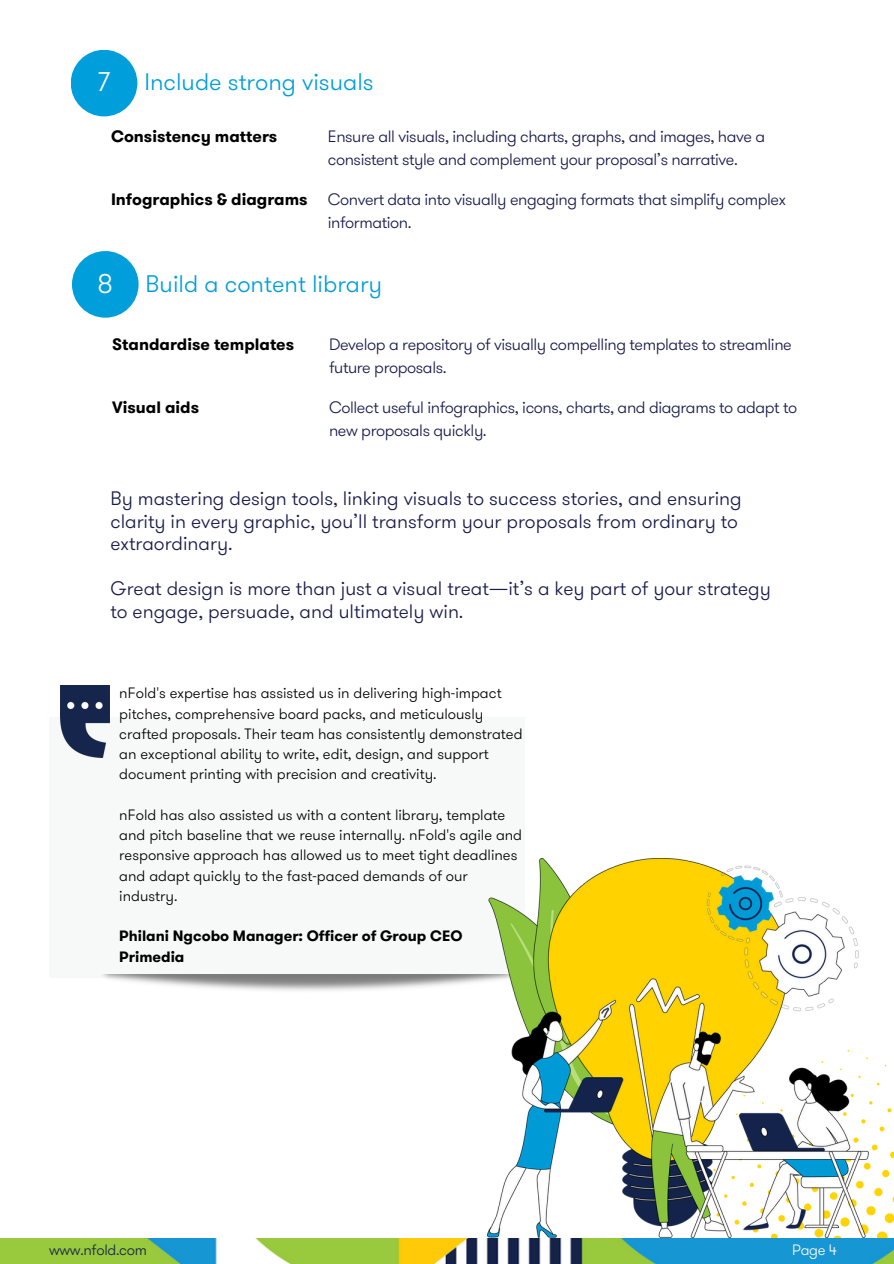
<style>
.page{position:relative;width:894px;height:1264px;background:#fff}
.page>*{position:absolute;margin:0;border:0;box-sizing:border-box;transform-origin:0 0}
.t1{font:300 27px "GT Walsheim Pro";color:#fff}
.t2{font:300 24px "GT Walsheim Pro";color:#009edb}
.t3{font:300 19.5px/22.5px "GT Walsheim Pro";color:#181b4b}
.t4{font:300 16.5px/22.5px "GT Walsheim Pro";letter-spacing:-.025em;color:#181b4b}
.t5{font:700 16.5px "GT Walsheim Pro";color:#000}
.t6{font:300 15px/20.2px "GT Walsheim Pro";color:#000}
.t7{font:700 15px/20.2px "GT Walsheim Pro";color:#000}
.t8{font:300 15px "GT Walsheim Pro";letter-spacing:-.02em;color:#15254b}
.t9{font:300 15px "GT Walsheim Pro";color:#fffaf6}
</style>
<div class="page">
<svg style="left:677px;top:1064px;width:216px;height:199px"></svg>
<img style="left:0;top:1238px;width:893px;height:24px">
<div style="left:72px;top:251px;width:67px;height:67px;background:#009edb;border-radius:50%"></div>
<div style="left:71px;top:50px;width:66px;height:66px;background:#009edb;border-radius:50%"></div>
<div style="left:49px;top:717px;width:475px;height:260px;background:#f7f8f8"></div>
<img style="left:60px;top:685px;width:50px;height:72px">
<img style="left:487px;top:858px;width:381px;height:379px">
<h1 class="t1" style="left:98px;top:63px;width:14px">7</h1>
<p class="t2" style="left:144px;top:65px;width:231px">Include strong visuals</p>
<p class="t4" style="left:328px;top:125px;width:439px">Ensure all visuals, including charts, graphs, and images, have a consistent style and complement your proposal’s narrative.</p>
<p class="t5" style="left:111px;top:125px;width:168px">Consistency matters</p>
<h2 class="t5" style="left:111px;top:188px;width:198px">Infographics &amp; diagrams</h2>
<p class="t4" style="left:328px;top:188px;width:459px">Convert data into visually engaging formats that simplify complex information.</p>
<p class="t1" style="left:97px;top:264px;width:17px">8</p>
<p class="t2" style="left:145px;top:266px;width:238px">Build a content library</p>
<p class="t5" style="left:112px;top:333px;width:183px">Standardise templates</p>
<p class="t5" style="left:112px;top:396px;width:88px">Visual aids</p>
<h1 class="t4" style="left:329px;top:333px;width:464px">Develop a repository of visually compelling templates to streamline future proposals.</h1>
<p class="t4" style="left:329px;top:396px;width:469px">Collect useful infographics, icons, charts, and diagrams to adapt to new proposals quickly.</p>
<h2 class="t3" style="left:110px;top:487px;width:632px">By mastering design tools, linking visuals to success stories, and ensuring clarity in every graphic, you’ll transform your proposals from ordinary to extraordinary.</h2>
<p class="t3" style="left:110px;top:577px;width:661px">Great design is more than just a visual treat—it’s a key part of your strategy to engage, persuade, and ultimately win.</p>
<p class="t6" style="left:119px;top:683px;width:404px">nFold's expertise has assisted us in delivering high-impact pitches, comprehensive board packs, and meticulously crafted proposals. Their team has consistently demonstrated an exceptional ability to write, edit, design, and support document printing with precision and creativity.</p>
<p class="t6" style="left:119px;top:804px;width:404px">nFold has also assisted us with a content library, template and pitch baseline that we reuse internally. nFold's agile and responsive approach has allowed us to meet tight deadlines and adapt quickly to the fast-paced demands of our industry.</p>
<p class="t7" style="left:119px;top:926px;width:344px">Philani Ngcobo Manager: Officer of Group CEO<br>Primedia</p>
<p class="t8" style="left:49px;top:1239px;width:99px">www.nfold.com</p>
<p class="t9" style="left:791px;top:1239px;width:46px">Page 4</p>
</div>
